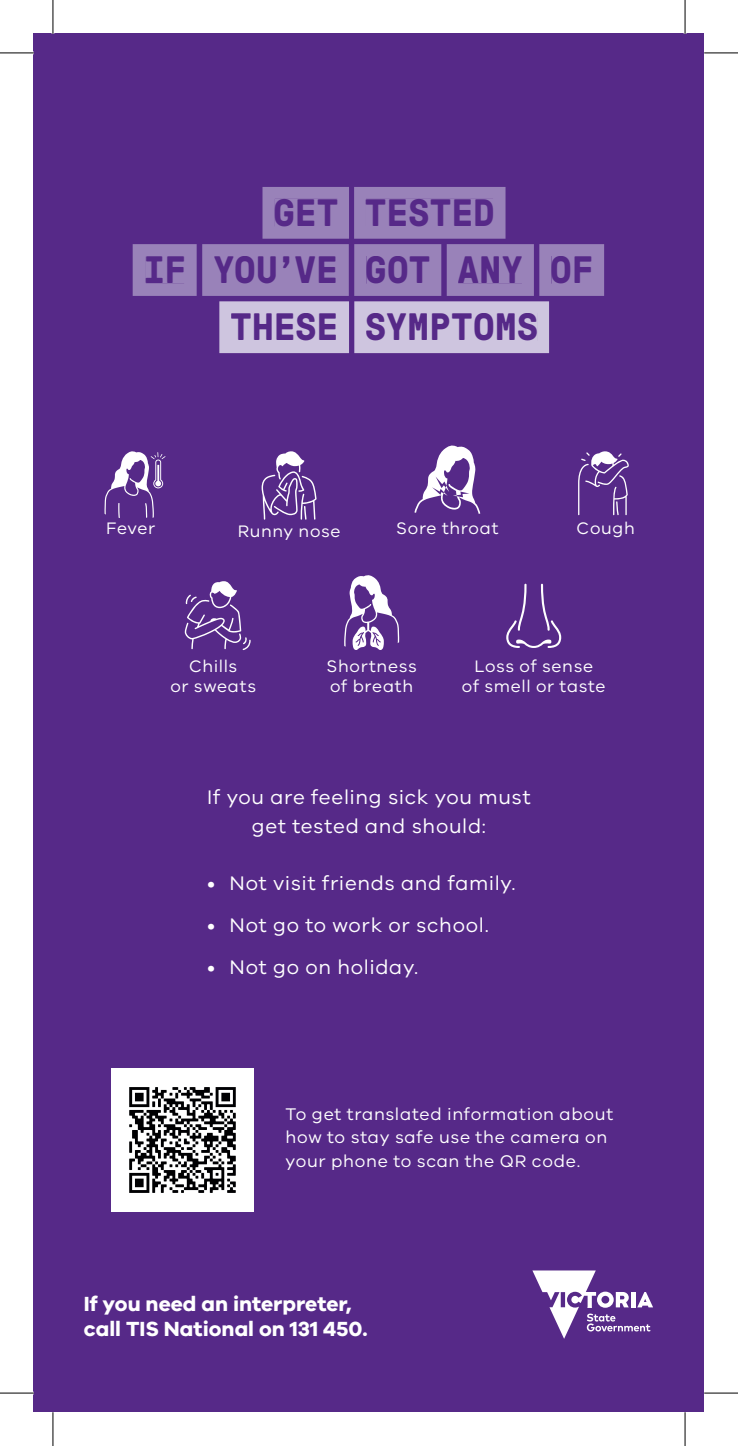
<style>
.page{position:relative;width:738px;height:1446px;background:#fff}
.page>*{position:absolute;margin:0;border:0;box-sizing:border-box;transform-origin:0 0}
.t1{font:700 38.25px/57.1px "GT Pressura Pro Mono";letter-spacing:.02em;color:#562988}
.t2{font:700 21.15px/25.2px "VIC";color:#fff}
.t3{font:20.25px/29.2px "VIC";letter-spacing:.035em;color:#fff;text-align:center}
.t4{font:17.32px/23.2px "VIC";letter-spacing:.04em;color:#fff}
.t5{font:17.1px/20.2px "VIC";letter-spacing:.04em;color:#fff;text-align:center}
</style>
<div class="page">
<div style="left:34px;top:34px;width:669px;height:1377px;background:#562988"></div>
<svg style="left:261px;top:451px;width:55px;height:68px"></svg>
<svg style="left:185px;top:581px;width:65px;height:69px"></svg>
<svg style="left:578px;top:451px;width:50px;height:64px"></svg>
<svg style="left:506px;top:583px;width:55px;height:65px"></svg>
<svg style="left:104px;top:451px;width:61px;height:67px"></svg>
<svg style="left:344px;top:575px;width:55px;height:75px"></svg>
<svg style="left:414px;top:445px;width:66px;height:69px"></svg>
<img style="left:111px;top:1068px;width:142px;height:143px">
<svg style="left:532px;top:1270px;width:120px;height:68px"></svg>
<svg style="left:202px;top:187px;width:401px;height:166px"></svg>
<div style="left:275px;top:199px;width:62px;height:27px;background:#9982b9"></div>
<div style="left:133px;top:244px;width:63px;height:52px;background:#9982b9"></div>
<div style="left:146px;top:256px;width:38px;height:27px;background:#9982b9"></div>
<hr style="left:0;top:53px;width:34px;height:1px;background:#000">
<hr style="left:703px;top:53px;width:34px;height:1px;background:#000">
<hr style="left:0;top:1392px;width:34px;height:1px;background:#000">
<hr style="left:703px;top:1392px;width:34px;height:1px;background:#000">
<hr style="left:53px;top:0;width:1px;height:34px;background:#000">
<hr style="left:53px;top:1411px;width:1px;height:34px;background:#000">
<hr style="left:684px;top:0;width:1px;height:34px;background:#000">
<hr style="left:684px;top:1411px;width:1px;height:34px;background:#000">
<h1 class="t1" style="left:144px;top:242px;width:43px">IF</h1>
<h1 class="t1" style="left:213px;top:184px;width:381px;text-indent:152px">TESTED<br>YOU’VE GOT ANY OF</h1>
<h1 class="t1" style="left:273px;top:184px;width:66px">GET</h1>
<h1 class="t1" style="left:230px;top:299px;width:309px">THESE SYMPTOMS</h1>
<p class="t5" style="left:106px;top:517px;width:51px">Fever</p>
<p class="t5" style="left:237px;top:520px;width:104px">Runny nose</p>
<p class="t5" style="left:396px;top:517px;width:104px">Sore throat</p>
<p class="t5" style="left:576px;top:517px;width:60px">Cough</p>
<p class="t5" style="left:170px;top:655px;width:87px">Chills<br>or sweats</p>
<p class="t5" style="left:326px;top:655px;width:92px;text-align:left">Shortness of breath</p>
<p class="t5" style="left:461px;top:655px;width:145px">Loss of sense<br>of smell or taste</p>
<p class="t3" style="left:207px;top:781px;width:325px">If you are feeling sick you must get tested and should:</p>
<p class="t3" style="left:207px;top:868px;width:310px">• Not visit friends and family.</p>
<p class="t3" style="left:207px;top:910px;width:283px">• Not go to work or school.</p>
<p class="t3" style="left:207px;top:952px;width:212px">• Not go on holiday.</p>
<p class="t4" style="left:285px;top:1102px;width:329px">To get translated information about how to stay safe use the camera on your phone to scan the QR code.</p>
<p class="t2" style="left:84px;top:1289px;width:285px">If you need an interpreter, call TIS National on 131 450.</p>
</div>
